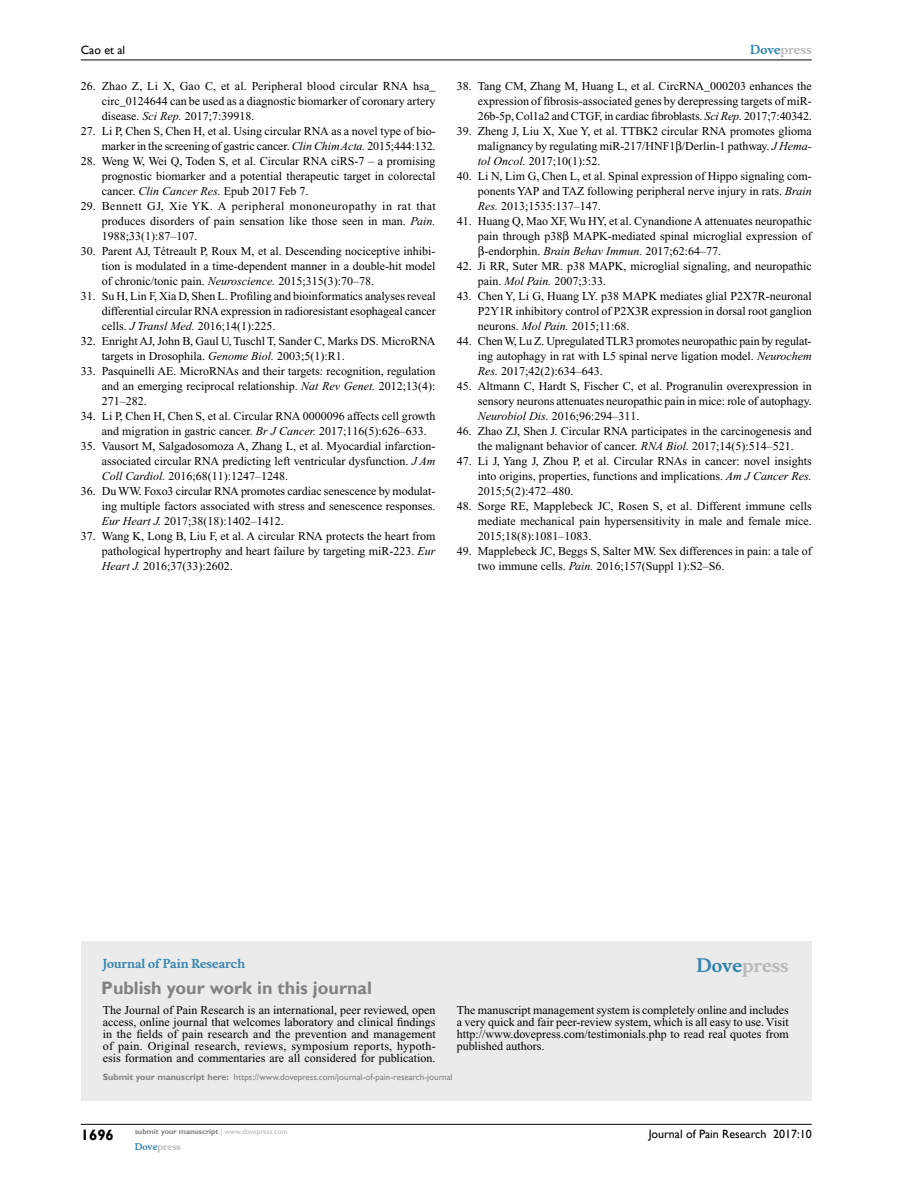
<style>
.page{position:relative;width:918px;height:1188px;background:#fff}
.page>*{position:absolute;margin:0;border:0;box-sizing:border-box;transform-origin:0 0}
.t1{font:700 18px "Gill Sans";color:#808285}
.t2{font:700 18px "Musee";color:#b8babc}
.t3{font:700 15px "Gill Sans";color:#000}
.t4{font:12px/15px "Times New Roman";color:#000;text-align:justify}
.t5{font:12px "Gill Sans";color:#000}
.t6{font:700 12px "Musee";color:#3785ad}
.t7{font:700 12px "Musee";color:#b8babc}
.t8{font:9px "Gill Sans";color:#808285}
.t9{font:700 9px "Musee";color:#b8babc}
.t10{font:700 7.5px "Gill Sans";color:#808285}
.s1{font-style:italic}
.s2{color:#3785ad}
.s3{font-weight:700}
.s4{font-weight:400;color:#b8babc}
</style>
<div class="page">
<div style="left:81px;top:941px;width:731px;height:159px;background:#ebebec"></div>
<hr style="left:81px;top:1124px;width:731px;height:1px;background:#000">
<hr style="left:81px;top:60px;width:731px;height:1px;background:#000">
<p class="t5" style="left:81px;top:43px;width:46px">Cao et al</p>
<p class="t4" style="left:102px;top:79px;width:335px;text-indent:-21px">26. Zhao Z, Li X, Gao C, et al. Peripheral blood circular RNA hsa_ circ_0124644 can be used as a diagnostic biomarker of coronary artery disease. <span class="s1">Sci Rep.</span> 2017;7:39918.</p>
<p class="t4" style="left:81px;top:124px;width:356px;text-align:right">27. Li P, Chen S, Chen H, et al. Using circular RNA as a novel type of bio&shy;marker in the screening of gastric cancer. <span class="s1">Clin Chim Acta.</span> 2015;444:132.</p>
<p class="t4" style="left:102px;top:154px;width:335px;text-indent:-21px">28. Weng W, Wei Q, Toden S, et al. Circular RNA ciRS-7 – a promising prognostic biomarker and a potential therapeutic target in colorectal cancer. <span class="s1">Clin Cancer Res.</span> Epub 2017 Feb 7.</p>
<p class="t4" style="left:102px;top:199px;width:336px;text-indent:-21px">29. Bennett GJ, Xie YK. A peripheral mononeuropathy in rat that produces disorders of pain sensation like those seen in man. <span class="s1">Pain.<br></span>1988;33(1):87–107.</p>
<p class="t4" style="left:102px;top:244px;width:335px;text-indent:-21px">30. Parent AJ, Tétreault P, Roux M, et al. Descending nociceptive inhibi&shy;tion is modulated in a time-dependent manner in a double-hit model of chronic/tonic pain. <span class="s1">Neuroscience.</span> 2015;315(3):70–78.</p>
<p class="t4" style="left:102px;top:289px;width:336px;text-indent:-21px">31. Su H, Lin F, Xia D, Shen L. Profiling and bioinformatics analyses reveal differential circular RNA expression in radioresistant esophageal cancer cells. <span class="s1">J Transl Med.</span> 2016;14(1):225.</p>
<p class="t4" style="left:102px;top:334px;width:335px;text-indent:-21px">32. Enright AJ, John B, Gaul U, Tuschl T, Sander C, Marks DS. MicroRNA targets in Drosophila. <span class="s1">Genome Biol.</span> 2003;5(1):R1.</p>
<p class="t4" style="left:102px;top:364px;width:335px;text-indent:-21px">33. Pasquinelli AE. MicroRNAs and their targets: recognition, regulation and an emerging reciprocal relationship. <span class="s1">Nat Rev Genet.</span> 2012;13(4):<br>271–282.</p>
<p class="t4" style="left:102px;top:409px;width:335px;text-indent:-21px">34. Li P, Chen H, Chen S, et al. Circular RNA 0000096 affects cell growth and migration in gastric cancer. <span class="s1">Br J Cancer.</span> 2017;116(5):626–633.</p>
<p class="t4" style="left:102px;top:439px;width:335px;text-indent:-21px">35. Vausort M, Salgadosomoza A, Zhang L, et al. Myocardial infarction&shy;associated circular RNA predicting left ventricular dysfunction. <span class="s1">J Am Coll Cardiol.</span> 2016;68(11):1247–1248.</p>
<p class="t4" style="left:102px;top:484px;width:335px;text-indent:-21px">36. Du WW. Foxo3 circular RNA promotes cardiac senescence by modulat&shy;ing multiple factors associated with stress and senescence responses.<br><span class="s1">Eur Heart J.</span> 2017;38(18):1402–1412.</p>
<p class="t4" style="left:102px;top:529px;width:335px;text-indent:-21px">37. Wang K, Long B, Liu F, et al. A circular RNA protects the heart from pathological hypertrophy and heart failure by targeting miR-223. <span class="s1">Eur Heart J.</span> 2016;37(33):2602.</p>
<p class="t7" style="left:750px;top:43px;width:63px"><span class="s2">Dove</span>press</p>
<p class="t4" style="left:478px;top:79px;width:336px;text-indent:-21px">38. Tang CM, Zhang M, Huang L, et al. CircRNA_000203 enhances the expression of fibrosis-associated genes by derepressing targets of miR-26b-5p, Col1a2 and CTGF, in cardiac fibroblasts. <span class="s1">Sci Rep.</span> 2017;7:40342.</p>
<p class="t4" style="left:478px;top:124px;width:335px;text-indent:-21px">39. Zheng J, Liu X, Xue Y, et al. TTBK2 circular RNA promotes glioma malignancy by regulating miR-217/HNF1 /Derlin-1 pathway. <span class="s1">J Hema&shy;tol Oncol.</span> 2017;10(1):52.</p>
<p class="t4" style="left:478px;top:169px;width:335px;text-indent:-21px">40. Li N, Lim G, Chen L, et al. Spinal expression of Hippo signaling com&shy;ponents YAP and TAZ following peripheral nerve injury in rats. <span class="s1">Brain Res.</span> 2013;1535:137–147.</p>
<p class="t4" style="left:457px;top:214px;width:356px">41. Huang Q, Mao XF, Wu HY, et al. Cynandione A attenuates neuropathic</p>
<p class="t4" style="left:478px;top:229px;width:335px">pain through p38 MAPK-mediated spinal microglial expression of</p>
<p class="t4" style="left:484px;top:244px;width:238px">-endorphin. <span class="s1">Brain Behav Immun.</span> 2017;62:64–77.</p>
<p class="t4" style="left:478px;top:259px;width:335px;text-indent:-21px">42. Ji RR, Suter MR. p38 MAPK, microglial signaling, and neuropathic pain. <span class="s1">Mol Pain.</span> 2007;3:33.</p>
<p class="t4" style="left:478px;top:289px;width:335px;text-indent:-21px">43. Chen Y, Li G, Huang LY. p38 MAPK mediates glial P2X7R-neuronal P2Y1R inhibitory control of P2X3R expression in dorsal root ganglion neurons. <span class="s1">Mol Pain.</span> 2015;11:68.</p>
<p class="t4" style="left:478px;top:334px;width:335px;text-indent:-21px">44. Chen W, Lu Z. Upregulated TLR3 promotes neuropathic pain by regulat&shy;ing autophagy in rat with L5 spinal nerve ligation model. <span class="s1">Neurochem Res.</span> 2017;42(2):634–643.</p>
<p class="t4" style="left:478px;top:379px;width:335px;text-indent:-21px">45. Altmann C, Hardt S, Fischer C, et al. Progranulin overexpression in sensory neurons attenuates neuropathic pain in mice: role of autophagy.<br><span class="s1">Neurobiol Dis.</span> 2016;96:294–311.</p>
<p class="t4" style="left:457px;top:424px;width:356px;text-align:center">46. Zhao ZJ, Shen J. Circular RNA participates in the carcinogenesis and the malignant behavior of cancer. <span class="s1">RNA Biol.</span> 2017;14(5):514–521.</p>
<p class="t4" style="left:478px;top:454px;width:335px;text-indent:-21px">47. Li J, Yang J, Zhou P, et al. Circular RNAs in cancer: novel insights into origins, properties, functions and implications. <span class="s1">Am J Cancer Res.<br></span>2015;5(2):472–480.</p>
<p class="t4" style="left:478px;top:499px;width:336px;text-indent:-21px">48. Sorge RE, Mapplebeck JC, Rosen S, et al. Different immune cells mediate mechanical pain hypersensitivity in male and female mice.<br>2015;18(8):1081–1083.</p>
<p class="t4" style="left:478px;top:544px;width:335px;text-indent:-21px">49. Mapplebeck JC, Beggs S, Salter MW. Sex differences in pain: a tale of two immune cells. <span class="s1">Pain.</span> 2016;157(Suppl 1):S2–S6.</p>
<p class="t6" style="left:103px;top:956px;width:144px">Journal of Pain Research</p>
<h1 class="t1" style="left:101px;top:977px;width:272px">Publish your work in this journal</h1>
<h1 class="t2" style="left:697px;top:955px;width:94px"><span class="s2">Dove</span>press</h1>
<p class="t4" style="left:103px;top:1004px;width:335px;line-height:12px">The Journal of Pain Research is an international, peer reviewed, open access, online journal that welcomes laboratory and clinical findings in the fields of pain research and the prevention and management of pain. Original research, reviews, symposium reports, hypoth&shy;esis formation and commentaries are all considered for publication.</p>
<p class="t4" style="left:457px;top:1004px;width:334px;line-height:12px">The manuscript management system is completely online and includes a very quick and fair peer-review system, which is all easy to use. Visit http://www.dovepress.com/testimonials.php to read real quotes from published authors.</p>
<p class="t8" style="left:103px;top:1072px;width:351px"><span class="s3">Submit your manuscript here:</span> https://www.dovepress.com/journal-of-pain-research-journal</p>
<p class="t3" style="left:81px;top:1126px;width:35px">1696</p>
<p class="t10" style="left:135px;top:1127px;width:154px">submit your manuscript <span class="s4">| www.dovepress.com</span></p>
<p class="t9" style="left:135px;top:1141px;width:48px"><span class="s2">Dove</span>press</p>
<p class="t5" style="left:649px;top:1127px;width:164px">Journal of Pain Research 2017:10</p>
</div>
